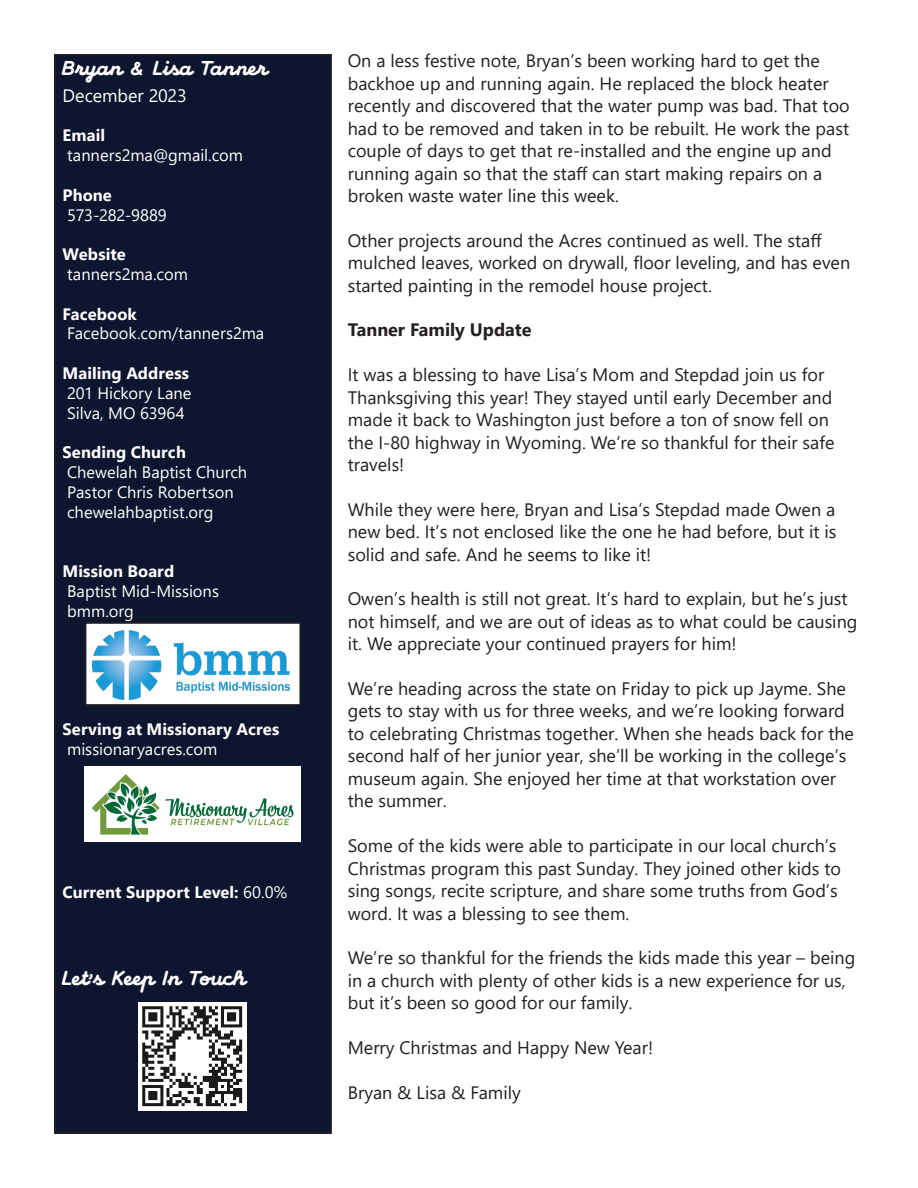
<style>
.page{position:relative;width:918px;height:1188px;background:#fff}
.page>*{position:absolute;margin:0;border:0;box-sizing:border-box;transform-origin:0 0}
.t1{font:italic 900 22.5px "Memimas Pro";letter-spacing:.005em;color:#fff}
.t2{font:18px/22.5px "Segoe UI";color:#231f20}
.t3{font:700 18px "Segoe UI";color:#231f20}
.t4{font:18px "Segoe UI";letter-spacing:-.005em;color:#fff}
.t5{font:16.5px "Segoe UI";color:#fff}
.t6{font:700 16.5px "Segoe UI";letter-spacing:.005em;color:#fff}
.s1{font-weight:400}
</style>
<div class="page">
<div style="left:55px;top:55px;width:276px;height:1078px;background:#0d152f"></div>
<div style="left:54px;top:54px;width:278px;height:1080px;border:2px solid #231f20"></div>
<div style="left:86px;top:623px;width:214px;height:82px;background:#fff"></div>
<div style="left:85px;top:622px;width:216px;height:84px;border:2px solid #231f20"></div>
<img style="left:93px;top:631px;width:196px;height:69px">
<img style="left:139px;top:1002px;width:108px;height:108px">
<img style="left:85px;top:766px;width:216px;height:76px">
<p class="t1" style="left:63px;top:54px;width:207px">Bryan &amp; Lisa Tanner</p>
<p class="t4" style="left:63px;top:78px;width:126px">December 2023</p>
<p class="t6" style="left:63px;top:120px;width:44px">Email</p>
<p class="t5" style="left:67px;top:140px;width:177px">tanners2ma@gmail.com</p>
<p class="t6" style="left:63px;top:179px;width:51px">Phone</p>
<p class="t5" style="left:67px;top:199px;width:101px">573-282-9889</p>
<p class="t6" style="left:63px;top:239px;width:65px">Website</p>
<p class="t5" style="left:67px;top:259px;width:122px">tanners2ma.com</p>
<p class="t6" style="left:63px;top:298px;width:76px">Facebook</p>
<p class="t5" style="left:67px;top:318px;width:199px">Facebook.com/tanners2ma</p>
<p class="t6" style="left:63px;top:358px;width:128px">Mailing Address</p>
<p class="t5" style="left:67px;top:377px;width:126px">201 Hickory Lane</p>
<p class="t5" style="left:67px;top:397px;width:119px">Silva, MO 63964</p>
<p class="t6" style="left:63px;top:437px;width:125px">Sending Church</p>
<p class="t5" style="left:67px;top:457px;width:182px">Chewelah Baptist Church</p>
<p class="t5" style="left:67px;top:476px;width:168px">Pastor Chris Robertson</p>
<p class="t5" style="left:67px;top:496px;width:148px">chewelahbaptist.org</p>
<p class="t6" style="left:63px;top:556px;width:113px">Mission Board</p>
<p class="t5" style="left:67px;top:575px;width:153px">Baptist Mid-Missions</p>
<p class="t5" style="left:67px;top:595px;width:68px">bmm.org</p>
<p class="t6" style="left:63px;top:714px;width:218px">Serving at Missionary Acres</p>
<p class="t5" style="left:67px;top:734px;width:152px">missionaryacres.com</p>
<p class="t6" style="left:63px;top:876px;width:226px">Current Support Level: <span class="s1">60.0%</span></p>
<p class="t1" style="left:63px;top:964px;width:185px">Let’s Keep In Touch</p>
<p class="t2" style="left:348px;top:48px;width:504px">On a less festive note, Bryan’s been working hard to get the backhoe up and running again. He replaced the block heater recently and discovered that the water pump was bad. That too had to be removed and taken in to be rebuilt. He work the past couple of days to get that re-installed and the engine up and running again so that the staff can start making repairs on a broken waste water line this week.</p>
<p class="t2" style="left:348px;top:228px;width:504px">Other projects around the Acres continued as well. The staff mulched leaves, worked on drywall, floor leveling, and has even started painting in the remodel house project.</p>
<p class="t3" style="left:348px;top:313px;width:185px">Tanner Family Update</p>
<p class="t2" style="left:348px;top:362px;width:488px">It was a blessing to have Lisa’s Mom and Stepdad join us for Thanksgiving this year! They stayed until early December and made it back to Washington just before a ton of snow fell on the I-80 highway in Wyoming. We’re so thankful for their safe travels!</p>
<p class="t2" style="left:348px;top:496px;width:490px;text-align:justify">While they were here, Bryan and Lisa’s Stepdad made Owen a new bed. It’s not enclosed like the one he had before, but it is solid and safe. And he seems to like it!</p>
<p class="t2" style="left:348px;top:586px;width:511px">Owen’s health is still not great. It’s hard to explain, but he’s just not himself, and we are out of ideas as to what could be causing it. We appreciate your continued prayers for him!</p>
<p class="t2" style="left:348px;top:676px;width:508px">We’re heading across the state on Friday to pick up Jayme. She gets to stay with us for three weeks, and we’re looking forward to celebrating Christmas together. When she heads back for the second half of her junior year, she’ll be working in the college’s museum again. She enjoyed her time at that workstation over the summer.</p>
<p class="t2" style="left:348px;top:833px;width:495px">Some of the kids were able to participate in our local church’s Christmas program this past Sunday. They joined other kids to sing songs, recite scripture, and share some truths from God’s word. It was a blessing to see them.</p>
<p class="t2" style="left:348px;top:945px;width:509px">We’re so thankful for the friends the kids made this year – being in a church with plenty of other kids is a new experience for us, but it’s been so good for our family.</p>
<p class="t2" style="left:348px;top:1035px;width:307px">Merry Christmas and Happy New Year!</p>
<p class="t2" style="left:348px;top:1079px;width:175px">Bryan &amp; Lisa &amp; Family</p>
</div>
